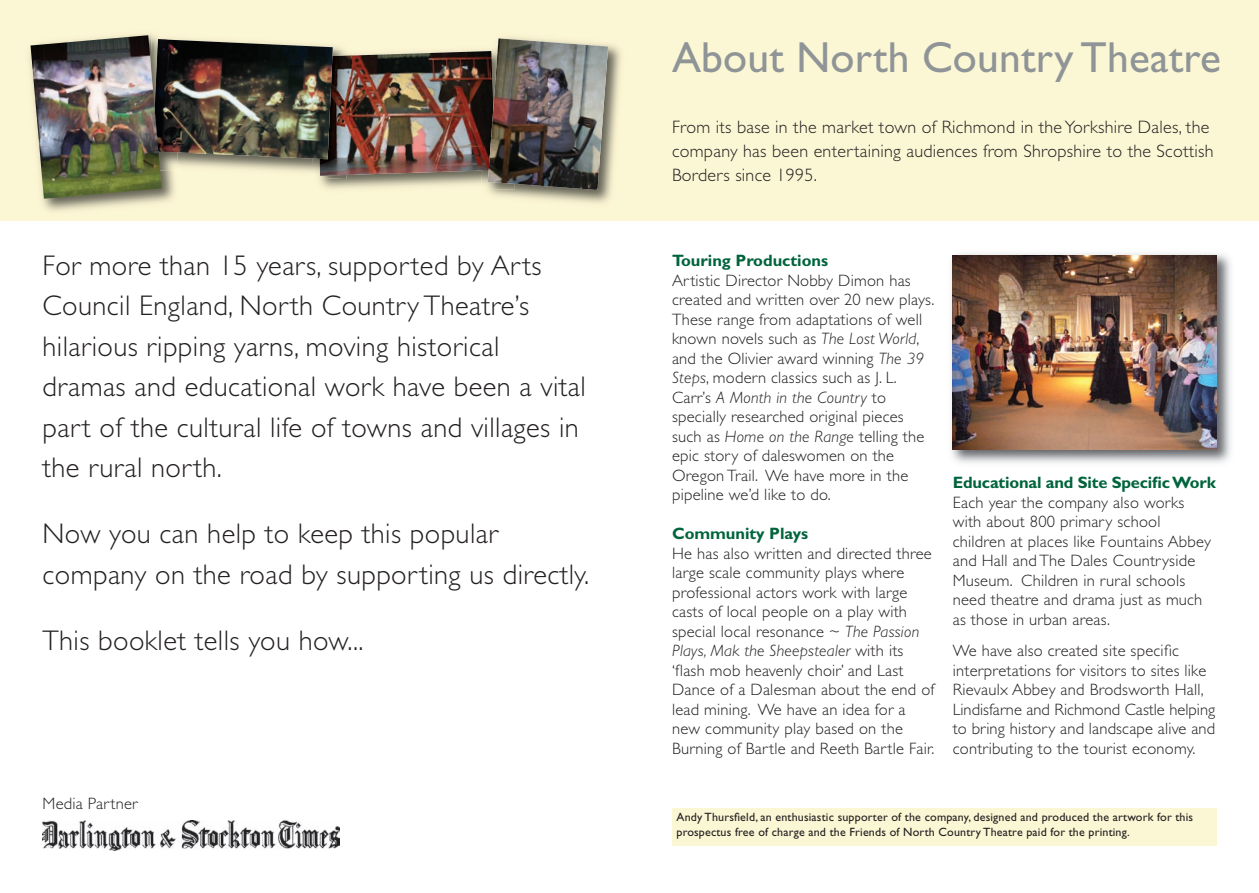
<style>
.page{position:relative;width:1259px;height:893px;background:#fff}
.page>*{position:absolute;margin:0;border:0;box-sizing:border-box;transform-origin:0 0}
.t1{font:43.5px "Gill Sans";letter-spacing:.005em;color:#8f9497}
.t2{font:300 28.5px/40.5px "Gill Sans";letter-spacing:.015em;color:#231f20}
.t3{font:300 18px/24px "Gill Sans";letter-spacing:.015em;color:#231f20}
.t4{font:300 16.5px/19.5px "Gill Sans";letter-spacing:.015em;color:#231f20}
.t5{font:700 16.5px "Gill Sans";letter-spacing:-.01em;color:#00643d}
.t6{font:12px/15px "Gill Sans";letter-spacing:.015em;color:#231f20}
.s1{font-style:italic}
</style>
<div class="page">
<div style="left:0;top:0;width:1259px;height:221px;background:#fbf6d4"></div>
<img style="left:951px;top:253px;width:280px;height:210px">
<img style="left:952px;top:255px;width:264px;height:194px">
<img style="left:489px;top:37px;width:132px;height:166px">
<div style="left:672px;top:808px;width:544px;height:38px;background:#fbf6d4"></div>
<img style="left:43px;top:820px;width:297px;height:31px">
<img style="left:182px;top:38px;width:426px;height:152px">
<img style="left:182px;top:39px;width:151px;height:120px">
<img style="left:30px;top:34px;width:152px;height:177px">
<img style="left:146px;top:34px;width:33px;height:137px">
<img style="left:162px;top:39px;width:15px;height:113px">
<img style="left:31px;top:35px;width:131px;height:164px">
<p class="t2" style="left:43px;top:247px;width:545px">For more than 15 years, supported by Arts Council England, North Country Theatre’s hilarious ripping yarns, moving historical dramas and educational work have been a vital part of the cultural life of towns and villages in the rural north.</p>
<h2 class="t2" style="left:43px;top:516px;width:548px">Now you can help to keep this popular company on the road by supporting us directly.</h2>
<h2 class="t2" style="left:43px;top:622px;width:322px">This booklet tells you how...</h2>
<p class="t4" style="left:43px;top:795px;width:97px">Media Partner</p>
<h1 class="t1" style="left:672px;top:41px;width:550px">About North Country Theatre</h1>
<p class="t3" style="left:672px;top:117px;width:543px">From its base in the market town of Richmond in the Yorkshire Dales, the company has been entertaining audiences from Shropshire to the Scottish<br>Borders since 1995.</p>
<p class="t5" style="left:672px;top:255px;width:158px">Touring Productions</p>
<p class="t4" style="left:672px;top:272px;width:264px">Artistic Director Nobby Dimon has created and written over 20 new plays.<br>These range from adaptations of well known novels such as <span class="s1">The Lost World</span>, and the Olivier award winning <span class="s1">The 39<br>Steps</span>, modern classics such as J. L.<br>Carr’s <span class="s1">A Month in the Country</span> to specially researched original pieces such as <span class="s1">Home on the Range</span> telling the epic story of daleswomen on the Oregon Trail. We have more in the pipeline we’d like to do.</p>
<p class="t5" style="left:672px;top:528px;width:138px">Community Plays</p>
<p class="t4" style="left:672px;top:545px;width:264px">He has also written and directed three large scale community plays where professional actors work with large casts of local people on a play with special local resonance ~ <span class="s1">The Passion Plays, Mak the Sheepstealer</span> with its ‘flash mob heavenly choir’ and Last Dance of a Dalesman about the end of lead mining. We have an idea for a new community play based on the Burning of Bartle and Reeth Bartle Fair.</p>
<p class="t5" style="left:952px;top:477px;width:265px">Educational and Site SpecificWork</p>
<p class="t4" style="left:952px;top:494px;width:260px">Each year the company also works with about 800 primary school children at places like Fountains Abbey and Hall and The Dales Countryside<br>Museum. Children in rural schools need theatre and drama just as much as those in urban areas.</p>
<p class="t4" style="left:952px;top:642px;width:264px">We have also created site specific interpretations for visitors to sites like Rievaulx Abbey and Brodsworth Hall, Lindisfarne and Richmond Castle helping to bring history and landscape alive and contributing to the tourist economy.</p>
<p class="t6" style="left:676px;top:811px;width:518px">Andy Thursfield, an enthusiastic supporter of the company, designed and produced the artwork for this prospectus free of charge and the Friends of North Country Theatre paid for the printing.</p>
</div>
